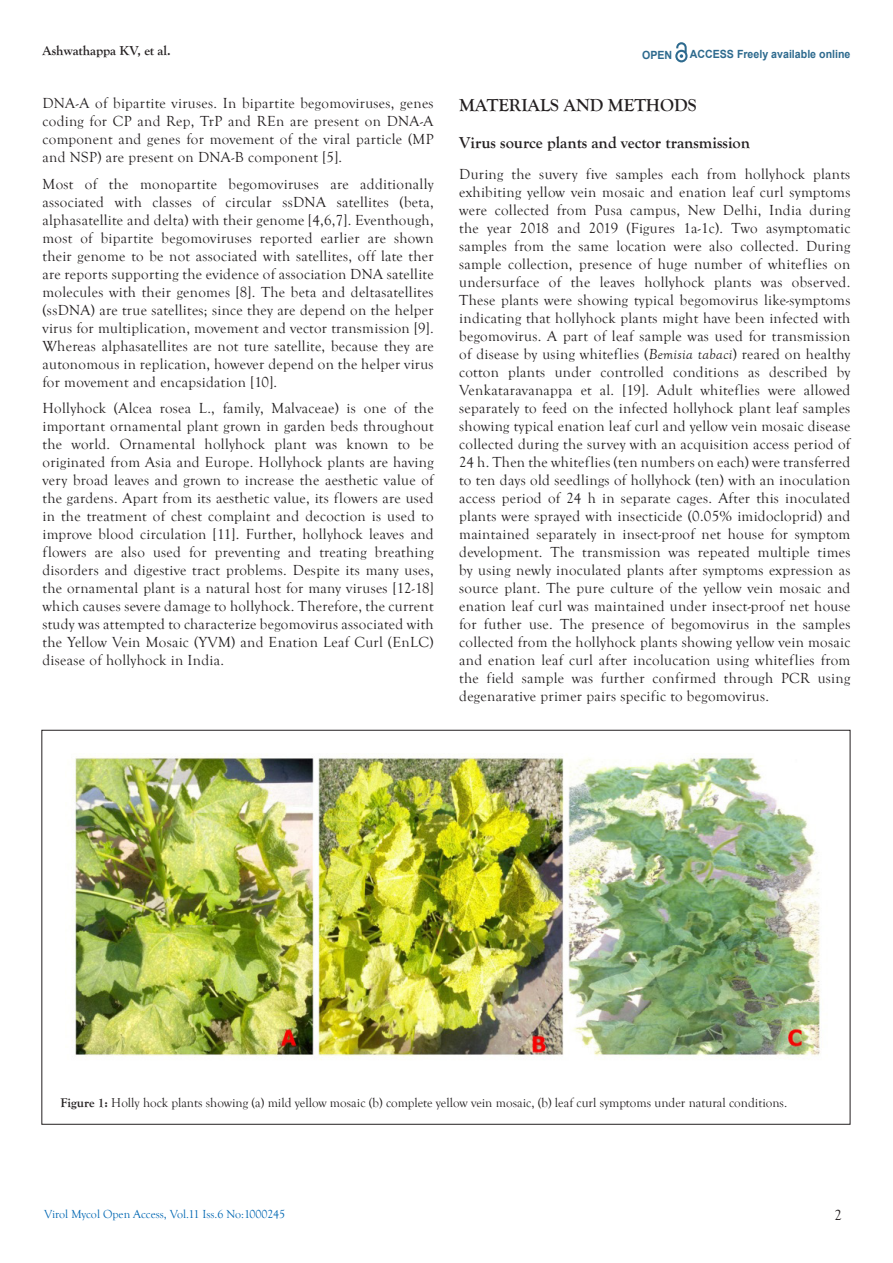
<style>
.page{position:relative;width:893px;height:1263px;background:#fff}
.page>*{position:absolute;margin:0;border:0;box-sizing:border-box;transform-origin:0 0}
.t1{font:700 18px "Goudy Old Style T";color:#231f20}
.t2{font:700 16.5px "Goudy Old Style T";color:#231f20}
.Body_Text_First_Inde{font:15px/18px "Goudy Old Style T";letter-spacing:.02em;color:#231f20;text-align:justify}
.t3{font:700 13.5px "Goudy Old Style T";color:#231f20}
.t4{font:13.05px "Goudy Old Style T";color:#231f20}
.t5{font:12px "Goudy Old Style T";color:#0067b3}
.t6{font:700 11.25px "Arial";color:#2d6a8e;scale:.94 1}
.s1{font-style:italic}
.s2{font-weight:700}
</style>
<div class="page">
<svg style="left:675px;top:43px;width:12px;height:19px"></svg>
<img style="left:72px;top:756px;width:748px;height:304px">
<p class="t3" style="left:43px;top:43px;width:130px">Ashwathappa KV, et al.</p>
<p class="t6" style="left:642px;top:47px;width:34px">OPEN</p>
<p class="t6" style="left:690px;top:46px;width:172px">ACCESS Freely available online</p>
<p class="Body_Text_First_Inde" style="left:43px;top:95px;width:393px">DNA-A of bipartite viruses. In bipartite begomoviruses, genes coding for CP and Rep, TrP and REn are present on DNA-A component and genes for movement of the viral particle (MP and NSP) are present on DNA-B component [5].</p>
<p class="Body_Text_First_Inde" style="left:43px;top:175px;width:393px">Most of the monopartite begomoviruses are additionally associated with classes of circular ssDNA satellites (beta, alphasatellite and delta) with their genome [4,6,7]. Eventhough, most of bipartite begomoviruses reported earlier are shown their genome to be not associated with satellites, off late ther are reports supporting the evidence of association DNA satellite molecules with their genomes [8]. The beta and deltasatellites (ssDNA) are true satellites; since they are depend on the helper virus for multiplication, movement and vector transmission [9].<br>Whereas alphasatellites are not ture satellite, because they are autonomous in replication, however depend on the helper virus for movement and encapsidation [10].</p>
<p class="Body_Text_First_Inde" style="left:43px;top:400px;width:393px">Hollyhock (Alcea rosea L., family, Malvaceae) is one of the important ornamental plant grown in garden beds throughout the world. Ornamental hollyhock plant was known to be originated from Asia and Europe. Hollyhock plants are having very broad leaves and grown to increase the aesthetic value of the gardens. Apart from its aesthetic value, its flowers are used in the treatment of chest complaint and decoction is used to improve blood circulation [11]. Further, hollyhock leaves and flowers are also used for preventing and treating breathing disorders and digestive tract problems. Despite its many uses, the ornamental plant is a natural host for many viruses [12-18] which causes severe damage to hollyhock. Therefore, the current study was attempted to characterize begomovirus associated with the Yellow Vein Mosaic (YVM) and Enation Leaf Curl (EnLC) disease of hollyhock in India.</p>
<p class="t1" style="left:459px;top:95px;width:239px">MATERIALS AND METHODS</p>
<p class="t2" style="left:459px;top:133px;width:292px">Virus source plants and vector transmission</p>
<p class="Body_Text_First_Inde" style="left:459px;top:165px;width:393px">During the suvery five samples each from hollyhock plants exhibiting yellow vein mosaic and enation leaf curl symptoms were collected from Pusa campus, New Delhi, India during the year 2018 and 2019 (Figures 1a-1c). Two asymptomatic samples from the same location were also collected. During sample collection, presence of huge number of whiteflies on undersurface of the leaves hollyhock plants was observed.<br>These plants were showing typical begomovirus like-symptoms indicating that hollyhock plants might have been infected with begomovirus. A part of leaf sample was used for transmission of disease by using whiteflies (<span class="s1">Bemisia tabaci</span>) reared on healthy cotton plants under controlled conditions as described by Venkataravanappa et al. [19]. Adult whiteflies were allowed separately to feed on the infected hollyhock plant leaf samples showing typical enation leaf curl and yellow vein mosaic disease collected during the survey with an acquisition access period of 24 h. Then the whiteflies (ten numbers on each) were transferred to ten days old seedlings of hollyhock (ten) with an inoculation access period of 24 h in separate cages. After this inoculated plants were sprayed with insecticide (0.05% imidocloprid) and maintained separately in insect-proof net house for symptom development. The transmission was repeated multiple times by using newly inoculated plants after symptoms expression as source plant. The pure culture of the yellow vein mosaic and enation leaf curl was maintained under insect-proof net house for futher use. The presence of begomovirus in the samples collected from the hollyhock plants showing yellow vein mosaic and enation leaf curl after incolucation using whiteflies from the field sample was further confirmed through PCR using degenarative primer pairs specific to begomovirus.</p>
<p class="t4" style="left:61px;top:1095px;width:728px"><span class="s2">Figure 1:</span> Holly hock plants showing (a) mild yellow mosaic (b) complete yellow vein mosaic, (b) leaf curl symptoms under natural conditions.</p>
<p class="t5" style="left:44px;top:1207px;width:243px">Virol Mycol Open Access, Vol.11 Iss.6 No:1000245</p>
<p class="Body_Text_First_Inde" style="left:834px;top:1207px;width:9px">2</p>
</div>
